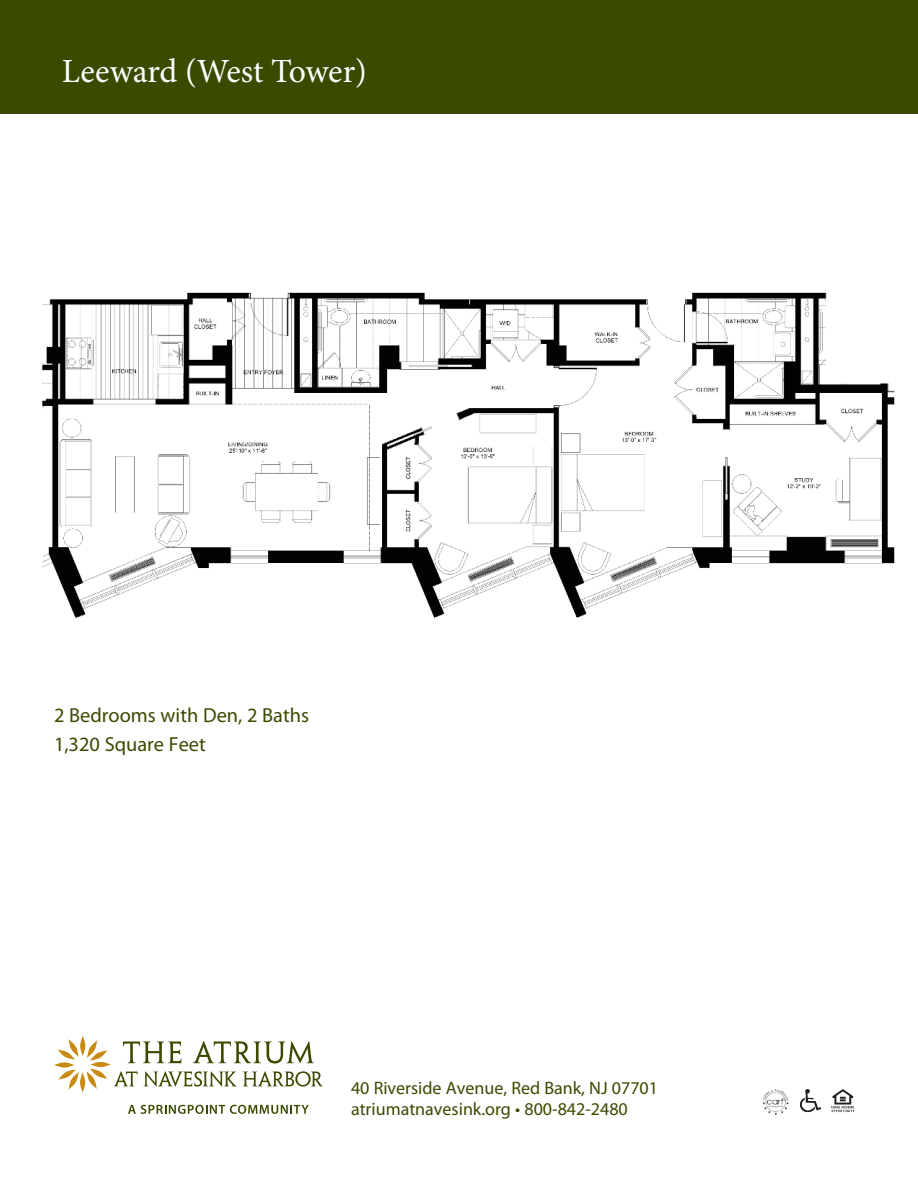
<style>
.page{position:relative;width:918px;height:1188px;background:#fff}
.page>*{position:absolute;margin:0;border:0;box-sizing:border-box;transform-origin:0 0}
.t1{font:33.9px "Minion Pro";letter-spacing:-.005em;color:#fff}
.t2{font:20.4px/29.5px "Myriad Pro";color:#3a4b00}
.t3{font:18px/21.8px "Myriad Pro";color:#3a4b00}
</style>
<div class="page">
<div style="left:0;top:0;width:918px;height:114px;background:#3a4b00"></div>
<svg style="left:831px;top:1089px;width:23px;height:23px"></svg>
<svg style="left:800px;top:1089px;width:21px;height:23px"></svg>
<img style="left:763px;top:1089px;width:26px;height:26px">
<svg style="left:128px;top:1105px;width:181px;height:9px"></svg>
<svg style="left:123px;top:1041px;width:59px;height:22px"></svg>
<svg style="left:193px;top:1041px;width:121px;height:23px"></svg>
<svg style="left:114px;top:1071px;width:24px;height:15px"></svg>
<svg style="left:144px;top:1071px;width:93px;height:16px"></svg>
<svg style="left:243px;top:1071px;width:80px;height:16px"></svg>
<svg style="left:80px;top:1036px;width:6px;height:20px"></svg>
<svg style="left:57px;top:1039px;width:22px;height:21px"></svg>
<svg style="left:54px;top:1062px;width:21px;height:6px"></svg>
<svg style="left:58px;top:1069px;width:21px;height:21px"></svg>
<svg style="left:80px;top:1072px;width:5px;height:21px"></svg>
<svg style="left:87px;top:1068px;width:21px;height:21px"></svg>
<svg style="left:90px;top:1062px;width:21px;height:5px"></svg>
<svg style="left:87px;top:1040px;width:21px;height:21px"></svg>
<img style="left:42px;top:292px;width:853px;height:326px">
<h1 class="t1" style="left:62px;top:57px;width:306px">Leeward (West Tower)</h1>
<p class="t2" style="left:54px;top:702px;width:257px">2 Bedrooms with Den, 2 Baths<br>1,320 Square Feet</p>
<p class="t3" style="left:351px;top:1078px;width:309px">40 Riverside Avenue, Red Bank, NJ 07701 atriumatnavesink.org • 800-842-2480</p>
</div>
